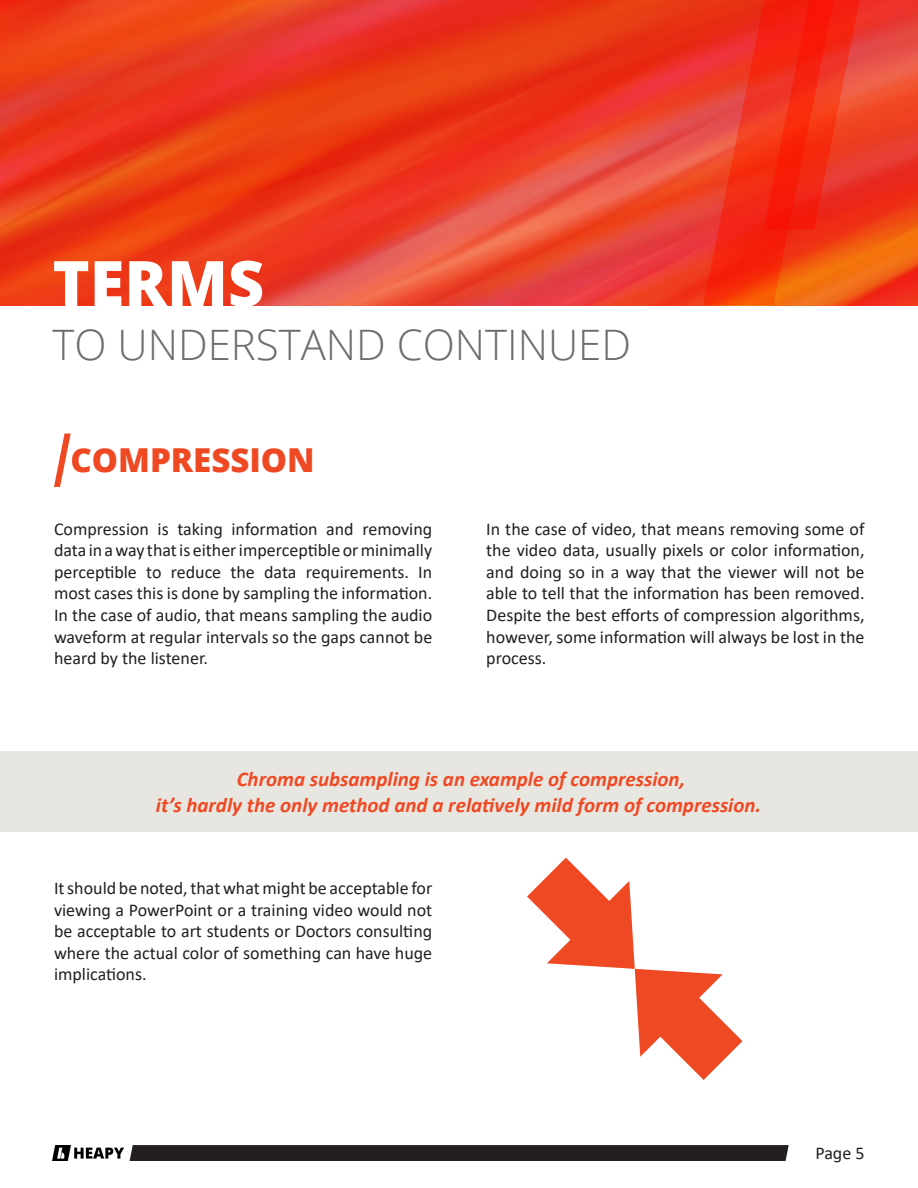
<style>
.page{position:relative;width:918px;height:1188px;background:#fff}
.page>*{position:absolute;margin:0;border:0;box-sizing:border-box;transform-origin:0 0}
.t1{font:800 63px "Open Sans";color:#fff}
.t2{font:300 42px "Open Sans";color:#6c6d70}
.t3{font:800 33px "Open Sans";color:#ef4923}
.t4{font:italic 700 21px/25.2px "Calibri";color:#ef4923;text-align:center}
.t5{font:18px/21.6px "Calibri";color:#231f20;text-align:justify}
</style>
<div class="page">
<div style="left:0;top:751px;width:918px;height:81px;background:#e8e6e1"></div>
<div style="left:130px;top:1145px;width:659px;height:16px;background:#231f20"></div>
<img style="left:53px;top:1145px;width:71px;height:16px">
<img style="left:0;top:0;width:918px;height:305px">
<svg style="left:703px;top:0;width:162px;height:305px"></svg>
<svg style="left:54px;top:434px;width:17px;height:53px"></svg>
<svg style="left:527px;top:858px;width:215px;height:222px"></svg>
<p class="t1" style="left:53px;top:235px;width:213px">TERMS</p>
<p class="t2" style="left:53px;top:315px;width:580px">TO UNDERSTAND CONTINUED</p>
<p class="t3" style="left:70px;top:435px;width:246px">COMPRESSION</p>
<p class="t5" style="left:54px;top:517px;width:380px">Compression is taking information and removing data in a way that is either imperceptible or minimally perceptible to reduce the data requirements. In most cases this is done by sampling the information.<br>In the case of audio, that means sampling the audio waveform at regular intervals so the gaps cannot be heard by the listener.</p>
<p class="t5" style="left:486px;top:517px;width:380px">In the case of video, that means removing some of the video data, usually pixels or color information, and doing so in a way that the viewer will not be able to tell that the information has been removed.<br>Despite the best efforts of compression algorithms, however, some information will always be lost in the process.</p>
<p class="t4" style="left:156px;top:766px;width:607px">Chroma subsampling is an example of compression,<br>it’s hardly the only method and a relatively mild form of compression.</p>
<p class="t5" style="left:54px;top:877px;width:380px">It should be noted, that what might be acceptable for viewing a PowerPoint or a training video would not be acceptable to art students or Doctors consulting where the actual color of something can have huge implications.</p>
<p class="t5" style="left:815px;top:1141px;width:51px">Page 5</p>
</div>
